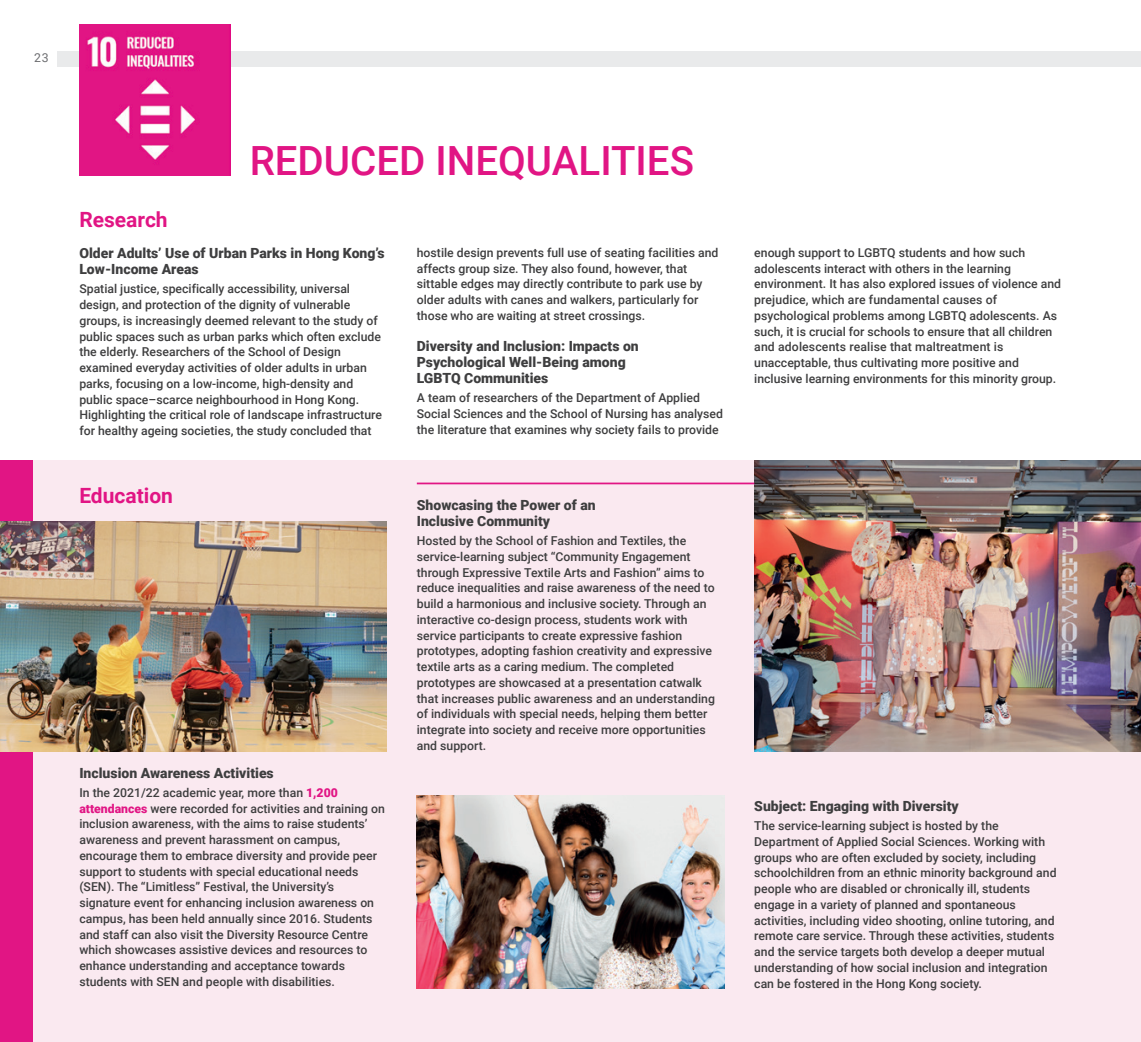
<style>
.page{position:relative;width:1141px;height:1042px;background:#fff}
.page>*{position:absolute;margin:0;border:0;box-sizing:border-box;transform-origin:0 0}
.t1{font:500 40.25px "Roboto";color:#e11584}
.t2{font:700 21px "Roboto";color:#e11584}
.t3{font:900 14px/15.8px "Roboto";color:#3e3e3f}
.t4{font:500 12.25px/15.8px "Roboto";color:#3e3e3f}
.t5{font:12.25px "Roboto";color:#6c6d70}
.s1{font-weight:900;color:#e11584}
</style>
<div class="page">
<div style="left:33px;top:460px;width:1108px;height:582px;background:#fae9f0"></div>
<div style="left:0;top:460px;width:33px;height:582px;background:#e11584"></div>
<div style="left:57px;top:51px;width:1084px;height:16px;background:#e9eaeb"></div>
<img style="left:754px;top:460px;width:387px;height:291px">
<img style="left:0;top:521px;width:387px;height:230px">
<img style="left:417px;top:795px;width:307px;height:194px">
<hr style="left:417px;top:482px;width:337px;height:2px;background:#e11584">
<img style="left:79px;top:24px;width:152px;height:152px">
<p class="t5" style="left:34px;top:49px;width:16px">23</p>
<h1 class="t1" style="left:250px;top:133px;width:446px">REDUCED INEQUALITIES</h1>
<h2 class="t2" style="left:79px;top:205px;width:90px">Research</h2>
<p class="t3" style="left:79px;top:245px;width:307px">Older Adults’ Use of Urban Parks in Hong Kong’s<br>Low-Income Areas</p>
<p class="t4" style="left:79px;top:281px;width:304px">Spatial justice, specifically accessibility, universal design, and protection of the dignity of vulnerable groups, is increasingly deemed relevant to the study of public spaces such as urban parks which often exclude the elderly. Researchers of the School of Design examined everyday activities of older adults in urban parks, focusing on a low-income, high-density and public space–scarce neighbourhood in Hong Kong.<br>Highlighting the critical role of landscape infrastructure for healthy ageing societies, the study concluded that</p>
<h2 class="t2" style="left:79px;top:480px;width:95px">Education</h2>
<p class="t3" style="left:79px;top:764px;width:196px">Inclusion Awareness Activities</p>
<p class="t4" style="left:79px;top:784px;width:307px">In the 2021/22 academic year, more than <span class="s1">1,200 attendances</span> were recorded for activities and training on inclusion awareness, with the aims to raise students’ awareness and prevent harassment on campus, encourage them to embrace diversity and provide peer support to students with special educational needs (SEN). The “Limitless” Festival, the University’s signature event for enhancing inclusion awareness on campus, has been held annually since 2016. Students and staff can also visit the Diversity Resource Centre which showcases assistive devices and resources to enhance understanding and acceptance towards students with SEN and people with disabilities.</p>
<p class="t4" style="left:417px;top:244px;width:303px">hostile design prevents full use of seating facilities and affects group size. They also found, however, that sittable edges may directly contribute to park use by older adults with canes and walkers, particularly for those who are waiting at street crossings.</p>
<p class="t3" style="left:417px;top:338px;width:223px">Diversity and Inclusion: Impacts on<br>Psychological Well-Being among<br>LGBTQ Communities</p>
<p class="t4" style="left:417px;top:389px;width:308px">A team of researchers of the Department of Applied<br>Social Sciences and the School of Nursing has analysed the literature that examines why society fails to provide</p>
<p class="t3" style="left:417px;top:497px;width:180px">Showcasing the Power of an<br>Inclusive Community</p>
<p class="t4" style="left:417px;top:532px;width:300px">Hosted by the School of Fashion and Textiles, the service-learning subject “Community Engagement through Expressive Textile Arts and Fashion” aims to reduce inequalities and raise awareness of the need to build a harmonious and inclusive society. Through an interactive co-design process, students work with service participants to create expressive fashion prototypes, adopting fashion creativity and expressive textile arts as a caring medium. The completed prototypes are showcased at a presentation catwalk that increases public awareness and an understanding of individuals with special needs, helping them better integrate into society and receive more opportunities and support.</p>
<p class="t4" style="left:754px;top:244px;width:308px">enough support to LGBTQ students and how such adolescents interact with others in the learning environment. It has also explored issues of violence and prejudice, which are fundamental causes of psychological problems among LGBTQ adolescents. As such, it is crucial for schools to ensure that all children and adolescents realise that maltreatment is unacceptable, thus cultivating more positive and inclusive learning environments for this minority group.</p>
<p class="t3" style="left:754px;top:797px;width:206px">Subject: Engaging with Diversity</p>
<p class="t4" style="left:754px;top:817px;width:304px">The service-learning subject is hosted by the Department of Applied Social Sciences. Working with groups who are often excluded by society, including schoolchildren from an ethnic minority background and people who are disabled or chronically ill, students engage in a variety of planned and spontaneous activities, including video shooting, online tutoring, and remote care service. Through these activities, students and the service targets both develop a deeper mutual understanding of how social inclusion and integration can be fostered in the Hong Kong society.</p>
</div>
